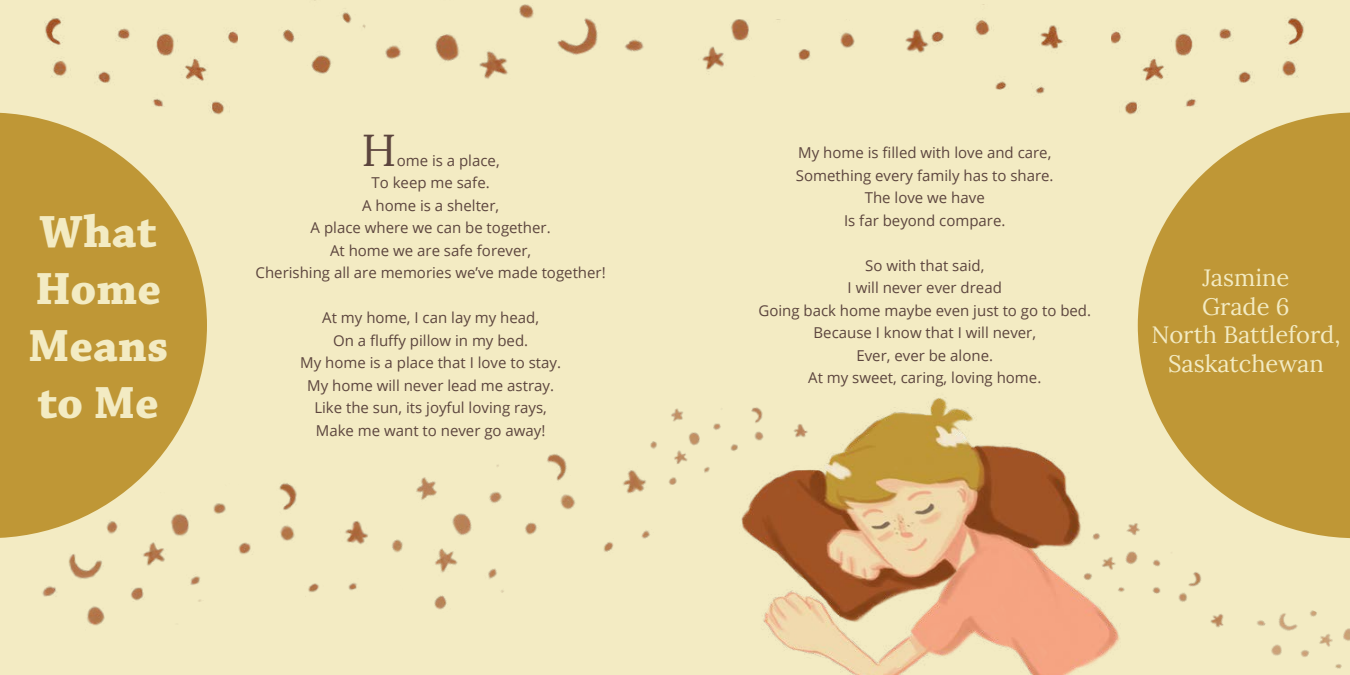
<style>
.page{position:relative;width:1350px;height:675px;background:#f3ebc3}
.page>*{position:absolute;margin:0;border:0;box-sizing:border-box;transform-origin:0 0}
.t1{font:700 47.5px/57px "Chaparral Pro";color:#f3ebc3}
.t2{font:45px "Lora";color:#5c453e}
.t3{font:23.75px/28.5px "Lora";color:#f3ebc3;text-align:center}
.t4{font:15px/22.5px "Open Sans";color:#5c453e;text-align:center}
</style>
<div class="page">
<svg style="left:0;top:112px;width:207px;height:344px;fill:#bf9736"></svg>
<svg style="left:1138px;top:112px;width:212px;height:426px;fill:#bf9736"></svg>
<img style="left:45px;top:18px;width:192px;height:97px">
<img style="left:1112px;top:18px;width:193px;height:97px">
<img style="left:283px;top:0;width:361px;height:79px">
<img style="left:702px;top:20px;width:153px;height:52px">
<img style="left:905px;top:4px;width:161px;height:90px">
<img style="left:741px;top:373px;width:411px;height:302px">
<img style="left:0;top:456px;width:356px;height:170px">
<img style="left:356px;top:454px;width:294px;height:156px">
<img style="left:638px;top:373px;width:192px;height:116px">
<img style="left:1071px;top:499px;width:196px;height:151px">
<img style="left:1224px;top:585px;width:126px;height:84px">
<h1 class="t1" style="left:28px;top:205px;width:142px">What<br>Home<br>Means to Me</h1>
<h2 class="t2" style="left:362px;top:116px;width:37px">H</h2>
<p class="t4" style="left:397px;top:149px;width:104px">ome is a place,</p>
<p class="t4" style="left:371px;top:171px;width:120px">To keep me safe.</p>
<p class="t4" style="left:362px;top:194px;width:139px">A home is a shelter,</p>
<p class="t4" style="left:311px;top:216px;width:242px">A place where we can be together.</p>
<p class="t4" style="left:330px;top:239px;width:203px">At home we are safe forever,</p>
<p class="t4" style="left:256px;top:261px;width:352px">Cherishing all are memories we’ve made together!</p>
<p class="t4" style="left:300px;top:306px;width:262px">At my home, I can lay my head,<br>On a fluffy pillow in my bed.<br>My home is a place that I love to stay.<br>My home will never lead me astray.<br>Like the sun, its joyful loving rays,<br>Make me want to never go away!</p>
<p class="t4" style="left:796px;top:141px;width:259px">My home is filled with love and care,<br>Something every family has to share.<br>The love we have<br>Is far beyond compare.</p>
<p class="t4" style="left:758px;top:254px;width:334px">So with that said,<br>I will never ever dread<br>Going back home maybe even just to go to bed.<br>Because I know that I will never,<br>Ever, ever be alone.<br>At my sweet, caring, loving home.</p>
<h3 class="t3" style="left:1152px;top:262px;width:190px">Jasmine<br>Grade 6<br>North Battleford,<br>Saskatchewan</h3>
</div>
